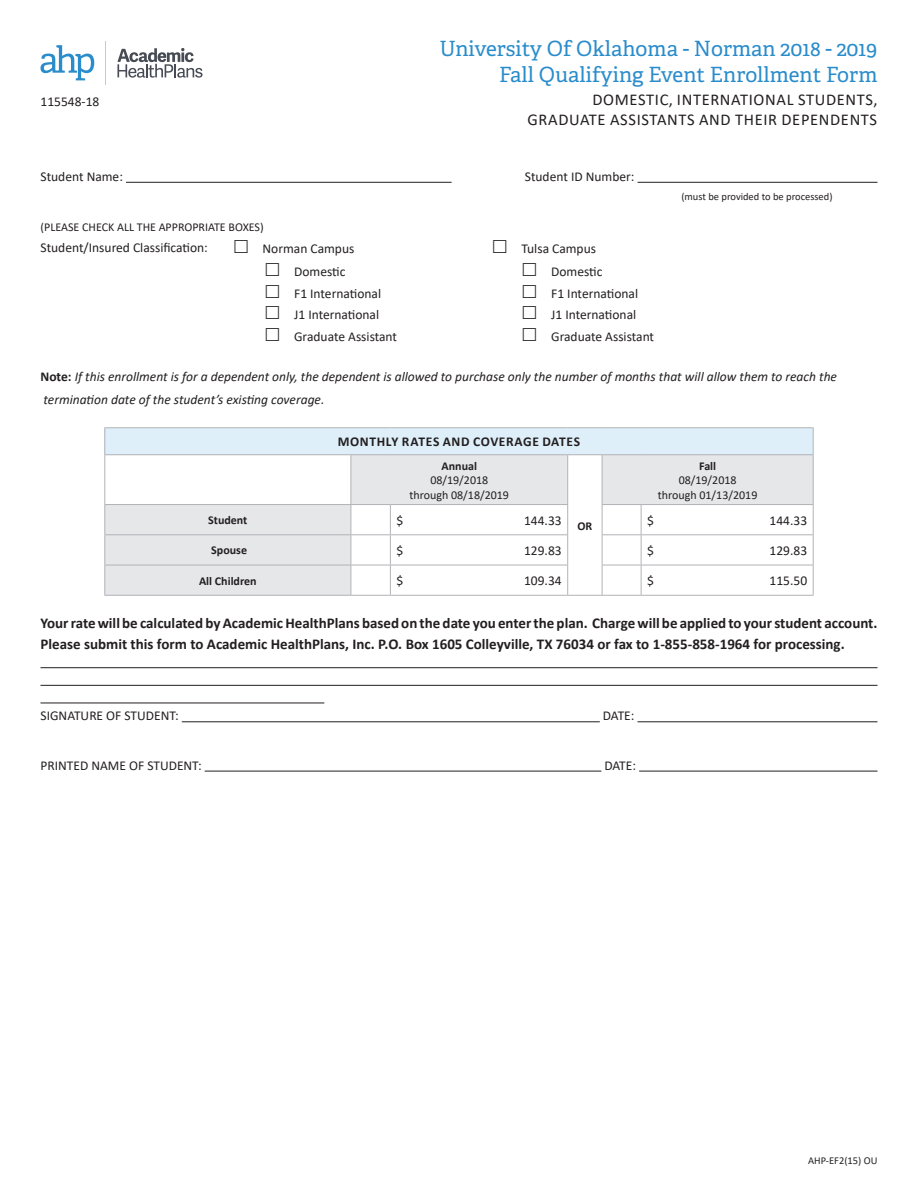
<style>
.page{position:relative;width:918px;height:1188px;background:#fff}
.page>*{position:absolute;margin:0;border:0;box-sizing:border-box;transform-origin:0 0}
.Body_-_Right_Alligne{font:21px "Adelle";color:#2a8ccb}
.Body_-_Right_Alligne-2{font:16.5px "Calibri";letter-spacing:.04em;color:#231f20}
.EF_BODY_Basic{font:700 15px/20.7px "Calibri";color:#231f20}
.EF_BODY_Basic-2{font:13.5px "Calibri";color:#231f20}
.t1{font:italic 13.5px "Calibri";color:#231f20}
.Tabs{font:13.5px "Calibri";color:#231f20}
.Pricing_Full_Justify{font:13.5px "Calibri";color:#231f20}
.Body_-_Table__Center{font:700 13.5px "Calibri";letter-spacing:.045em;color:#231f20}
.Body_-_Table__Center-2{font:12px/14.4px "Calibri";color:#231f20;text-align:center}
.EF_BODY_Basic-3{font:12px "Calibri";color:#231f20}
.Body_-_Table__Center-3{font:700 12px "Calibri";color:#231f20}
.Tabs-2{font:10.5px "Calibri";color:#231f20}
.Body_-_Right_Alligne-3{font:10.5px "Calibri";color:#231f20}
.s1{font-weight:700;font-style:normal}
.s2{font-weight:700}
</style>
<div class="page">
<hr style="left:126px;top:182px;width:326px;height:1px;background:#231f20">
<hr style="left:638px;top:182px;width:239px;height:1px;background:#231f20">
<hr style="left:40px;top:667px;width:838px;height:1px;background:#231f20">
<hr style="left:40px;top:685px;width:838px;height:1px;background:#231f20">
<hr style="left:40px;top:703px;width:284px;height:1px;background:#231f20">
<hr style="left:182px;top:721px;width:418px;height:1px;background:#231f20">
<hr style="left:638px;top:721px;width:239px;height:1px;background:#231f20">
<hr style="left:205px;top:771px;width:396px;height:1px;background:#231f20">
<hr style="left:639px;top:771px;width:238px;height:1px;background:#231f20">
<hr style="left:104px;top:427px;width:247px;height:1px;background:#b2b3b7">
<hr style="left:351px;top:427px;width:39px;height:1px;background:#b2b3b7">
<hr style="left:390px;top:427px;width:178px;height:1px;background:#b2b3b7">
<hr style="left:568px;top:427px;width:34px;height:1px;background:#b2b3b7">
<hr style="left:602px;top:427px;width:39px;height:1px;background:#b2b3b7">
<hr style="left:641px;top:427px;width:173px;height:1px;background:#b2b3b7">
<svg style="left:104px;top:428px;width:710px;height:167px"></svg>
<hr style="left:104px;top:534px;width:247px;height:1px;background:#b2b3b7">
<hr style="left:104px;top:535px;width:1px;height:30px;background:#b2b3b7">
<hr style="left:351px;top:534px;width:39px;height:1px;background:#b2b3b7">
<hr style="left:351px;top:535px;width:1px;height:30px;background:#b2b3b7">
<hr style="left:390px;top:534px;width:178px;height:1px;background:#b2b3b7">
<hr style="left:390px;top:535px;width:1px;height:30px;background:#b2b3b7">
<hr style="left:567px;top:535px;width:1px;height:30px;background:#b2b3b7">
<hr style="left:602px;top:534px;width:39px;height:1px;background:#b2b3b7">
<hr style="left:602px;top:535px;width:1px;height:30px;background:#b2b3b7">
<hr style="left:641px;top:534px;width:173px;height:1px;background:#b2b3b7">
<hr style="left:641px;top:535px;width:1px;height:30px;background:#b2b3b7">
<hr style="left:813px;top:535px;width:1px;height:30px;background:#b2b3b7">
<hr style="left:104px;top:565px;width:247px;height:1px;background:#b2b3b7">
<hr style="left:104px;top:565px;width:1px;height:30px;background:#b2b3b7">
<hr style="left:351px;top:565px;width:39px;height:1px;background:#b2b3b7">
<hr style="left:351px;top:565px;width:1px;height:30px;background:#b2b3b7">
<hr style="left:390px;top:565px;width:178px;height:1px;background:#b2b3b7">
<hr style="left:390px;top:565px;width:1px;height:30px;background:#b2b3b7">
<hr style="left:567px;top:565px;width:1px;height:30px;background:#b2b3b7">
<hr style="left:602px;top:565px;width:39px;height:1px;background:#b2b3b7">
<hr style="left:602px;top:565px;width:1px;height:30px;background:#b2b3b7">
<hr style="left:641px;top:565px;width:173px;height:1px;background:#b2b3b7">
<hr style="left:641px;top:565px;width:1px;height:30px;background:#b2b3b7">
<hr style="left:813px;top:565px;width:1px;height:30px;background:#b2b3b7">
<hr style="left:104px;top:595px;width:247px;height:1px;background:#b2b3b7">
<hr style="left:351px;top:595px;width:39px;height:1px;background:#b2b3b7">
<hr style="left:390px;top:595px;width:178px;height:1px;background:#b2b3b7">
<hr style="left:568px;top:595px;width:34px;height:1px;background:#b2b3b7">
<hr style="left:602px;top:595px;width:39px;height:1px;background:#b2b3b7">
<hr style="left:641px;top:595px;width:173px;height:1px;background:#b2b3b7">
<svg style="left:117px;top:48px;width:86px;height:30px"></svg>
<svg style="left:40px;top:45px;width:54px;height:35px"></svg>
<hr style="left:105px;top:41px;width:1px;height:44px;background:#c8c9c9">
<p class="EF_BODY_Basic-2" style="left:40px;top:92px;width:60px">115548-18</p>
<p class="Body_-_Right_Alligne" style="left:439px;top:36px;width:440px">University Of Oklahoma - Norman 2018 - 2019</p>
<p class="Body_-_Right_Alligne" style="left:499px;top:61px;width:380px">Fall Qualifying Event Enrollment Form</p>
<p class="Body_-_Right_Alligne-2" style="left:592px;top:88px;width:287px">DOMESTIC, INTERNATIONAL STUDENTS,</p>
<p class="Body_-_Right_Alligne-2" style="left:528px;top:108px;width:351px">GRADUATE ASSISTANTS AND THEIR DEPENDENTS</p>
<p class="Tabs" style="left:40px;top:167px;width:84px">Student Name:</p>
<p class="Tabs" style="left:525px;top:167px;width:111px">Student ID Number:</p>
<p class="Tabs-2" style="left:681px;top:189px;width:153px">(must be provided to be processed)</p>
<p class="EF_BODY_Basic-3" style="left:40px;top:219px;width:225px">(PLEASE CHECK ALL THE APPROPRIATE BOXES)</p>
<p class="EF_BODY_Basic-2" style="left:40px;top:238px;width:169px">Student/Insured Classification:</p>
<p class="EF_BODY_Basic-2" style="left:263px;top:240px;width:93px">Norman Campus</p>
<p class="EF_BODY_Basic-2" style="left:521px;top:240px;width:76px">Tulsa Campus</p>
<p class="EF_BODY_Basic-2" style="left:294px;top:262px;width:53px">Domestic</p>
<p class="EF_BODY_Basic-2" style="left:294px;top:284px;width:88px">F1 International</p>
<p class="EF_BODY_Basic-2" style="left:294px;top:305px;width:87px">J1 International</p>
<p class="EF_BODY_Basic-2" style="left:294px;top:327px;width:104px">Graduate Assistant</p>
<p class="EF_BODY_Basic-2" style="left:551px;top:262px;width:53px">Domestic</p>
<p class="EF_BODY_Basic-2" style="left:551px;top:284px;width:88px">F1 International</p>
<p class="EF_BODY_Basic-2" style="left:551px;top:305px;width:87px">J1 International</p>
<p class="EF_BODY_Basic-2" style="left:551px;top:327px;width:104px">Graduate Assistant</p>
<p class="t1" style="left:40px;top:367px;width:798px"><span class="s1">Note:</span> If this enrollment is for a dependent only, the dependent is allowed to purchase only the number of months that will allow them to reach the</p>
<p class="t1" style="left:44px;top:390px;width:282px">termination date of the student’s existing coverage.</p>
<p class="Body_-_Table__Center" style="left:338px;top:432px;width:244px">MONTHLY RATES AND COVERAGE DATES</p>
<p class="Body_-_Table__Center-2" style="left:410px;top:458px;width:101px"><span class="s2">Annual<br></span>08/19/2018 through 08/18/2019</p>
<p class="Body_-_Table__Center-3" style="left:577px;top:517px;width:16px">OR</p>
<p class="Body_-_Table__Center-3" style="left:699px;top:457px;width:19px">Fall</p>
<p class="Body_-_Table__Center-2" style="left:658px;top:473px;width:101px">08/19/2018 through 01/13/2019</p>
<p class="Body_-_Table__Center-3" style="left:208px;top:512px;width:41px">Student</p>
<p class="Pricing_Full_Justify" style="left:396px;top:511px;width:8px">$</p>
<p class="Pricing_Full_Justify" style="left:524px;top:511px;width:39px">144.33</p>
<p class="Pricing_Full_Justify" style="left:647px;top:511px;width:8px">$</p>
<p class="Pricing_Full_Justify" style="left:770px;top:511px;width:39px">144.33</p>
<p class="Body_-_Table__Center-3" style="left:211px;top:542px;width:37px">Spouse</p>
<p class="Pricing_Full_Justify" style="left:396px;top:541px;width:8px">$</p>
<p class="Pricing_Full_Justify" style="left:524px;top:541px;width:39px">129.83</p>
<p class="Pricing_Full_Justify" style="left:647px;top:541px;width:8px">$</p>
<p class="Pricing_Full_Justify" style="left:770px;top:541px;width:39px">129.83</p>
<p class="Body_-_Table__Center-3" style="left:199px;top:572px;width:59px">All Children</p>
<p class="Pricing_Full_Justify" style="left:396px;top:571px;width:8px">$</p>
<p class="Pricing_Full_Justify" style="left:524px;top:571px;width:39px">109.34</p>
<p class="Pricing_Full_Justify" style="left:647px;top:571px;width:8px">$</p>
<p class="Pricing_Full_Justify" style="left:770px;top:571px;width:39px">115.50</p>
<p class="EF_BODY_Basic" style="left:40px;top:612px;width:838px">Your rate will be calculated by Academic HealthPlans based on the date you enter the plan. Charge will be applied to your student account.<br>Please submit this form to Academic HealthPlans, Inc. P.O. Box 1605 Colleyville, TX 76034 or fax to 1-855-858-1964 for processing.</p>
<p class="Tabs" style="left:40px;top:706px;width:140px">SIGNATURE OF STUDENT:</p>
<p class="Tabs" style="left:603px;top:706px;width:33px">DATE:</p>
<p class="EF_BODY_Basic-2" style="left:40px;top:756px;width:163px">PRINTED NAME OF STUDENT:</p>
<p class="EF_BODY_Basic-2" style="left:604px;top:756px;width:33px">DATE:</p>
<p class="Body_-_Right_Alligne-3" style="left:808px;top:1153px;width:71px">AHP-EF2(15) OU</p>
</div>
